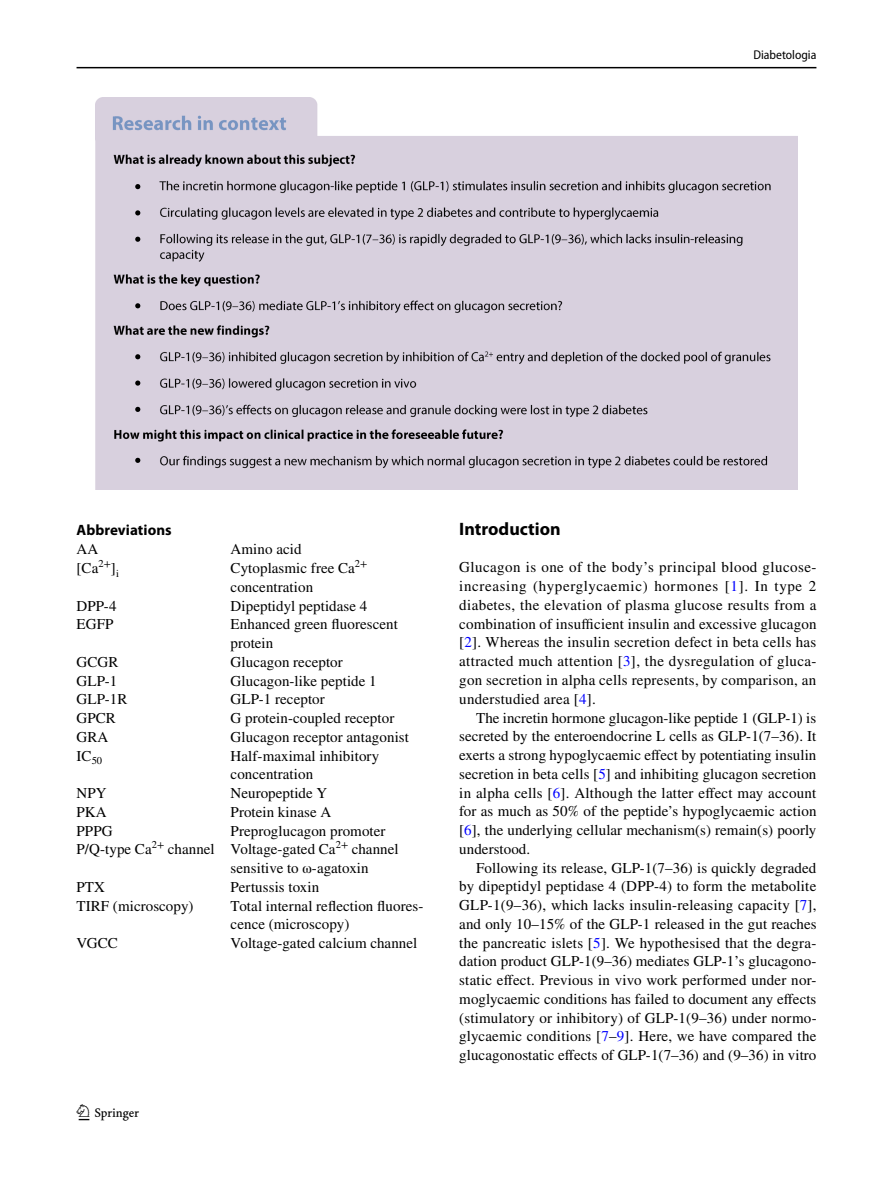
<style>
.page{position:relative;width:893px;height:1187px;background:#fff}
.page>*{position:absolute;margin:0;border:0;box-sizing:border-box;transform-origin:0 0}
.t1{font:22.5px "Springnew Regular 2";color:#000}
.t2{font:700 18px "Myriad Pro";color:#000}
.t3{font:15px/18.8px "STIX";letter-spacing:.005em;color:#000}
.t4{font:700 15px "Myriad Pro";letter-spacing:.005em;color:#000}
.t5{font:semi-condensed 12.75px "Myriad Pro";color:#000}
.s1{color:#00f}
</style>
<div class="page">
<hr style="left:77px;top:67px;width:739px;height:1px;background:#000">
<img style="left:96px;top:98px;width:701px;height:391px">
<svg style="left:135px;top:184px;width:5px;height:5px"></svg>
<svg style="left:135px;top:210px;width:5px;height:5px"></svg>
<svg style="left:135px;top:237px;width:5px;height:5px"></svg>
<svg style="left:135px;top:303px;width:5px;height:5px"></svg>
<svg style="left:135px;top:354px;width:5px;height:5px"></svg>
<svg style="left:135px;top:380px;width:5px;height:5px"></svg>
<svg style="left:135px;top:407px;width:5px;height:5px"></svg>
<svg style="left:135px;top:458px;width:5px;height:5px"></svg>
<p class="t5" style="left:753px;top:48px;width:64px">Diabetologia</p>
<p class="t4" style="left:77px;top:520px;width:97px">Abbreviations</p>
<p class="t3" style="left:77px;top:540px;width:23px">AA</p>
<p class="t3" style="left:231px;top:540px;width:72px">Amino acid</p>
<p class="t3" style="left:77px;top:559px;width:44px">[Ca<sup>2+</sup>]<sub>i</sub></p>
<p class="t3" style="left:231px;top:559px;width:138px">Cytoplasmic free Ca<sup>2+ </sup>concentration</p>
<p class="t3" style="left:77px;top:597px;width:42px">DPP-4</p>
<p class="t3" style="left:231px;top:597px;width:138px">Dipeptidyl peptidase 4</p>
<p class="t3" style="left:77px;top:615px;width:38px">EGFP</p>
<p class="t3" style="left:231px;top:615px;width:169px">Enhanced green fluorescent protein</p>
<p class="t3" style="left:77px;top:653px;width:43px">GCGR</p>
<p class="t3" style="left:231px;top:653px;width:114px">Glucagon receptor</p>
<p class="t3" style="left:77px;top:672px;width:42px">GLP-1</p>
<p class="t3" style="left:231px;top:672px;width:148px">Glucagon-like peptide 1</p>
<p class="t3" style="left:77px;top:690px;width:52px">GLP-1R</p>
<p class="t3" style="left:231px;top:690px;width:96px">GLP-1 receptor</p>
<p class="t3" style="left:77px;top:709px;width:41px">GPCR</p>
<p class="t3" style="left:231px;top:709px;width:165px">G protein-coupled receptor</p>
<p class="t3" style="left:77px;top:728px;width:33px">GRA</p>
<p class="t3" style="left:231px;top:728px;width:180px">Glucagon receptor antagonist</p>
<p class="t3" style="left:77px;top:747px;width:27px">IC<sub>50</sub></p>
<p class="t3" style="left:231px;top:747px;width:150px">Half-maximal inhibitory concentration</p>
<p class="t3" style="left:77px;top:784px;width:32px">NPY</p>
<p class="t3" style="left:231px;top:784px;width:98px">Neuropeptide Y</p>
<p class="t3" style="left:77px;top:803px;width:32px">PKA</p>
<p class="t3" style="left:231px;top:803px;width:102px">Protein kinase A</p>
<p class="t3" style="left:77px;top:822px;width:38px">PPPG</p>
<p class="t3" style="left:231px;top:822px;width:156px">Preproglucagon promoter</p>
<p class="t3" style="left:77px;top:840px;width:324px">P/Q-type Ca<sup>2+</sup> channel Voltage-gated Ca<sup>2+</sup> channel</p>
<p class="t3" style="left:231px;top:859px;width:140px">sensitive to ω-agatoxin</p>
<p class="t3" style="left:77px;top:878px;width:30px">PTX</p>
<p class="t3" style="left:231px;top:878px;width:90px">Pertussis toxin</p>
<p class="t3" style="left:77px;top:897px;width:119px">TIRF (microscopy)</p>
<p class="t3" style="left:231px;top:897px;width:194px">Total internal reflection fluores&shy;cence (microscopy)</p>
<p class="t3" style="left:77px;top:934px;width:43px">VGCC</p>
<p class="t3" style="left:231px;top:934px;width:188px">Voltage-gated calcium channel</p>
<h1 class="t1" style="left:79px;top:1104px;width:62px">1 3</h1>
<p class="t2" style="left:459px;top:517px;width:103px">Introduction</p>
<p class="t3" style="left:459px;top:559px;width:359px;text-align:justify">Glucagon is one of the body’s principal blood glucose&shy;increasing (hyperglycaemic) hormones [<span class="s1">1</span>]. In type 2 diabetes, the elevation of plasma glucose results from a combination of insufficient insulin and excessive glucagon [<span class="s1">2</span>]. Whereas the insulin secretion defect in beta cells has attracted much attention [<span class="s1">3</span>], the dysregulation of gluca&shy;gon secretion in alpha cells represents, by comparison, an understudied area [<span class="s1">4</span>].</p>
<p class="t3" style="left:459px;top:709px;width:359px;text-align:justify;text-indent:17px">The incretin hormone glucagon-like peptide 1 (GLP-1) is secreted by the enteroendocrine L cells as GLP-1(7–36). It exerts a strong hypoglycaemic effect by potentiating insulin secretion in beta cells [<span class="s1">5</span>] and inhibiting glucagon secretion in alpha cells [<span class="s1">6</span>]. Although the latter effect may account for as much as 50% of the peptide’s hypoglycaemic action [<span class="s1">6</span>], the underlying cellular mechanism(s) remain(s) poorly understood.</p>
<p class="t3" style="left:459px;top:859px;width:359px;text-align:justify;text-indent:17px">Following its release, GLP-1(7–36) is quickly degraded by dipeptidyl peptidase 4 (DPP-4) to form the metabolite GLP-1(9–36), which lacks insulin-releasing capacity [<span class="s1">7</span>], and only 10–15% of the GLP-1 released in the gut reaches the pancreatic islets [<span class="s1">5</span>]. We hypothesised that the degra&shy;dation product GLP-1(9–36) mediates GLP-1’s glucagono&shy;static effect. Previous in vivo work performed under nor&shy;moglycaemic conditions has failed to document any effects (stimulatory or inhibitory) of GLP-1(9–36) under normo&shy;glycaemic conditions [<span class="s1">7</span>–<span class="s1">9</span>]. Here, we have compared the glucagonostatic effects of GLP-1(7–36) and (9–36) in vitro</p>
</div>
